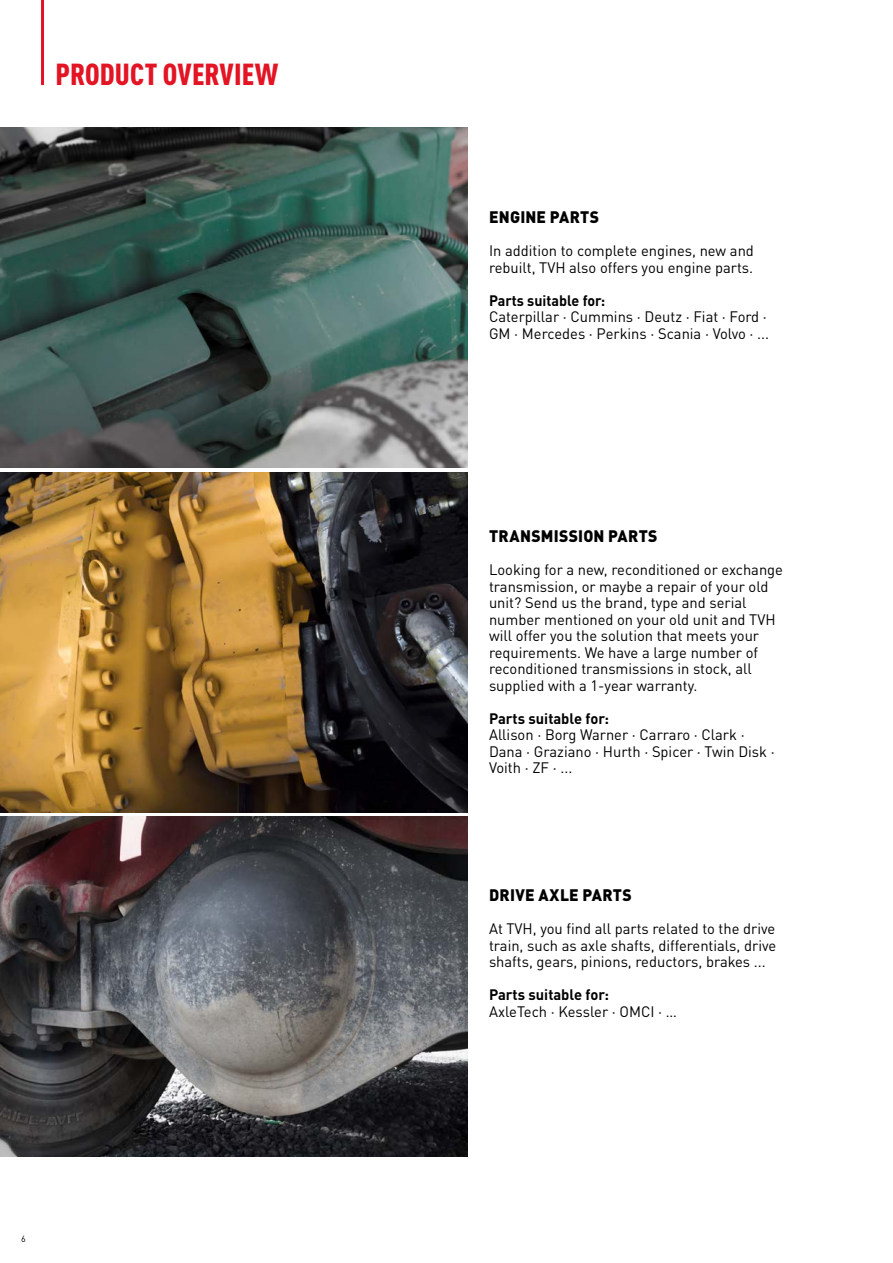
<style>
.page{position:relative;width:893px;height:1263px;background:#fff}
.page>*{position:absolute;margin:0;border:0;box-sizing:border-box;transform-origin:0 0}
.t1{font:900 condensed 30px "TVH Pro";letter-spacing:.005em;color:#e31424}
.t2{font:900 16.5px "TVH Pro";letter-spacing:.02em;color:#000;scale:.95 1}
.t3{font:15px/16.5px "TVH Pro";color:#000}
.t4{font:700 15px "TVH Pro";color:#000}
.t5{font:700 15px "TVH Pro";color:#000;scale:.95 1}
.t6{font:9px "TVH Pro";color:#000}
</style>
<div class="page">
<hr style="left:41px;top:0;width:3px;height:85px;background:#e31424">
<img style="left:0;top:128px;width:468px;height:340px">
<img style="left:0;top:472px;width:468px;height:340px">
<img style="left:0;top:816px;width:468px;height:341px">
<h1 class="t1" style="left:55px;top:51px;width:225px">PRODUCT OVERVIEW</h1>
<p class="t6" style="left:21px;top:1231px;width:6px">6</p>
<p class="t2" style="left:489px;top:203px;width:117px">ENGINE PARTS</p>
<p class="t3" style="left:489px;top:241px;width:266px">In addition to complete engines, new and rebuilt, TVH also offers you engine parts.</p>
<p class="t5" style="left:489px;top:288px;width:124px">Parts suitable for:</p>
<p class="t3" style="left:489px;top:307px;width:282px">Caterpillar • Cummins • Deutz • Fiat • Ford •<br>GM • Mercedes • Perkins • Scania • Volvo • ...</p>
<p class="t2" style="left:489px;top:522px;width:179px">TRANSMISSION PARTS</p>
<p class="t3" style="left:489px;top:560px;width:295px">Looking for a new, reconditioned or exchange transmission, or maybe a repair of your old unit? Send us the brand, type and serial number mentioned on your old unit and TVH will offer you the solution that meets your requirements. We have a large number of reconditioned transmissions in stock, all supplied with a 1-year warranty.</p>
<p class="t4" style="left:489px;top:706px;width:122px">Parts suitable for:</p>
<p class="t3" style="left:489px;top:725px;width:287px">Allison • Borg Warner • Carraro • Clark •<br>Dana • Graziano • Hurth • Spicer • Twin Disk •<br>Voith • ZF • ...</p>
<p class="t2" style="left:489px;top:881px;width:152px">DRIVE AXLE PARTS</p>
<p class="t3" style="left:489px;top:919px;width:289px;text-align:justify">At TVH, you find all parts related to the drive train, such as axle shafts, differentials, drive shafts, gears, pinions, reductors, brakes ...</p>
<p class="t4" style="left:489px;top:982px;width:122px">Parts suitable for:</p>
<p class="t3" style="left:489px;top:1002px;width:190px">AxleTech • Kessler • OMCI • …</p>
</div>
